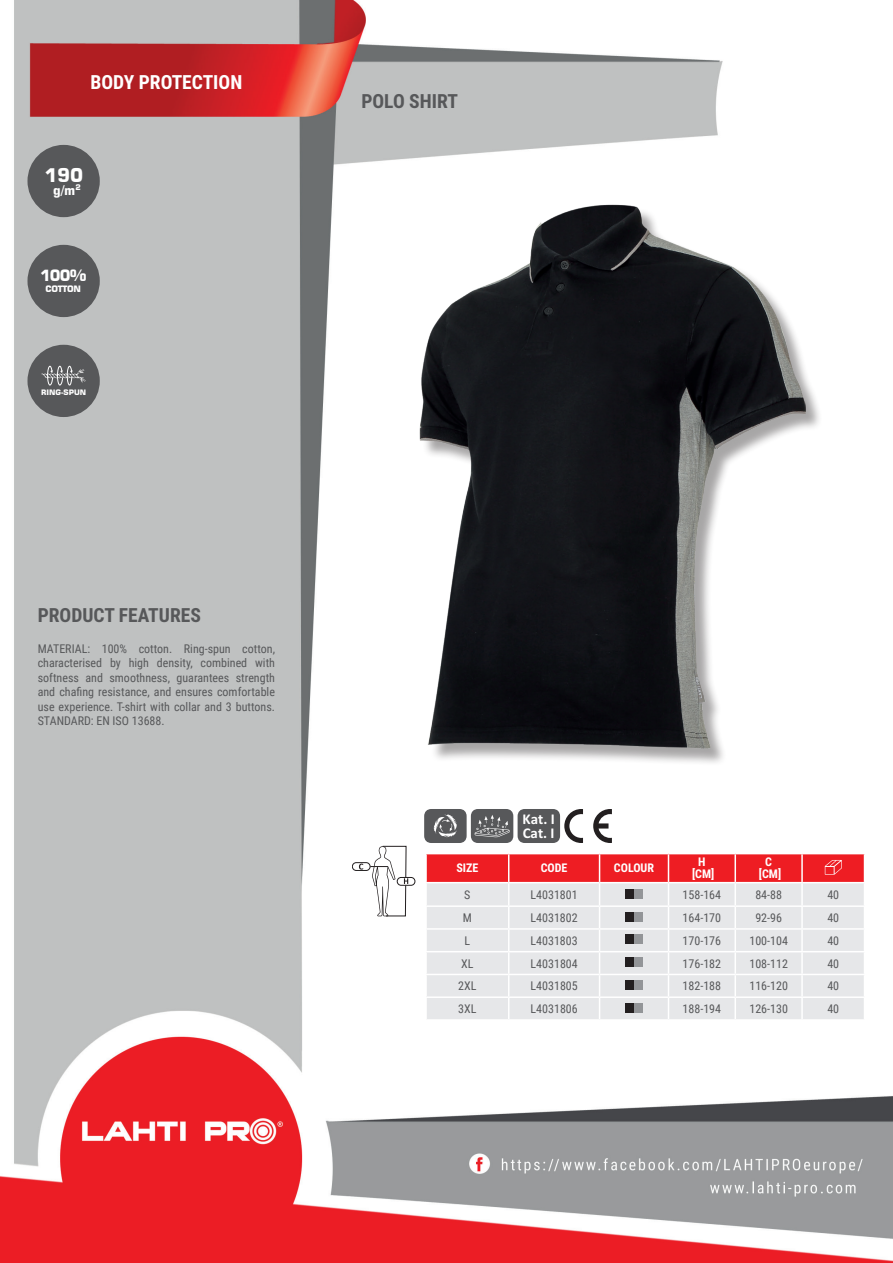
<style>
.page{position:relative;width:893px;height:1263px;background:#fff}
.page>*{position:absolute;margin:0;border:0;box-sizing:border-box;transform-origin:0 0}
.t1{font:700 19.5px "Roboto Condensed";color:#57585a}
.t2{font:700 19.5px "Roboto Condensed";color:#fff}
.t3{font:700 18.75px "Square 721 BT";color:#fff}
.t4{font:700 15.45px "Square 721 BT";color:#fff}
.t5{font:700 15px/13.8px "Calibri Profix";color:#fff}
.t6{font:700 13.05px "Square 721 BT";color:#fff}
.t7{font:12px/14.4px "Roboto Condensed";color:#57585a;text-align:justify}
.t8{font:700 12px/12px "Roboto Condensed";color:#fff;text-align:center}
.t9{font:700 8.85px "Square 721 BT";letter-spacing:-.05em;color:#fff}
.t10{font:700 7.5px "Square 721 BT";color:#fff}
</style>
<div class="page">
<img style="left:0;top:0;width:893px;height:1263px">
<div style="left:27px;top:145px;width:73px;height:72px;background:#57585a;border-radius:50%"></div>
<div style="left:27px;top:245px;width:73px;height:72px;background:#57585a;border-radius:50%"></div>
<div style="left:27px;top:345px;width:73px;height:72px;background:#57585a;border-radius:50%"></div>
<div style="left:422px;top:207px;width:401px;height:559px;background:#231f20;opacity:.4"></div>
<img style="left:419px;top:204px;width:387px;height:544px">
<hr style="left:425px;top:854px;width:2px;height:28px;background:#fff">
<hr style="left:425px;top:883px;width:2px;height:22px;background:#fff">
<hr style="left:425px;top:907px;width:2px;height:21px;background:#fff">
<hr style="left:425px;top:930px;width:2px;height:21px;background:#fff">
<hr style="left:425px;top:952px;width:2px;height:22px;background:#fff">
<hr style="left:425px;top:975px;width:2px;height:21px;background:#fff">
<hr style="left:425px;top:998px;width:2px;height:21px;background:#fff">
<hr style="left:425px;top:853px;width:84px;height:1px;background:#fff">
<hr style="left:425px;top:882px;width:84px;height:1px;background:#fff">
<hr style="left:425px;top:905px;width:84px;height:2px;background:#fff">
<hr style="left:425px;top:928px;width:84px;height:2px;background:#fff">
<hr style="left:425px;top:951px;width:84px;height:1px;background:#fff">
<hr style="left:425px;top:974px;width:84px;height:1px;background:#fff">
<hr style="left:425px;top:996px;width:84px;height:2px;background:#fff">
<hr style="left:425px;top:1019px;width:84px;height:2px;background:#fff">
<hr style="left:509px;top:1019px;width:91px;height:2px;background:#fff">
<hr style="left:600px;top:1019px;width:68px;height:2px;background:#fff">
<hr style="left:668px;top:1019px;width:67px;height:2px;background:#fff">
<hr style="left:735px;top:1019px;width:67px;height:2px;background:#fff">
<hr style="left:802px;top:1019px;width:63px;height:2px;background:#fff">
<svg style="left:426px;top:853px;width:439px;height:166px"></svg>
<div style="left:634px;top:889px;width:8px;height:10px;background:#939598"></div>
<div style="left:625px;top:889px;width:9px;height:10px;background:#231f20"></div>
<div style="left:634px;top:912px;width:8px;height:9px;background:#939598"></div>
<div style="left:625px;top:912px;width:9px;height:9px;background:#231f20"></div>
<div style="left:634px;top:934px;width:8px;height:10px;background:#939598"></div>
<div style="left:625px;top:934px;width:9px;height:10px;background:#231f20"></div>
<div style="left:634px;top:957px;width:8px;height:10px;background:#939598"></div>
<div style="left:625px;top:957px;width:9px;height:10px;background:#231f20"></div>
<div style="left:634px;top:980px;width:8px;height:10px;background:#939598"></div>
<div style="left:625px;top:980px;width:9px;height:10px;background:#231f20"></div>
<div style="left:634px;top:1003px;width:8px;height:10px;background:#939598"></div>
<div style="left:625px;top:1003px;width:9px;height:10px;background:#231f20"></div>
<div style="left:424px;top:809px;width:43px;height:34px;background:#57585a;border-radius:7px"></div>
<svg style="left:433px;top:814px;width:24px;height:24px"></svg>
<div style="left:471px;top:809px;width:42px;height:34px;background:#57585a;border-radius:7px"></div>
<svg style="left:475px;top:815px;width:34px;height:22px"></svg>
<div style="left:518px;top:809px;width:42px;height:34px;background:#57585a;border-radius:7px"></div>
<svg style="left:593px;top:809px;width:19px;height:34px"></svg>
<svg style="left:564px;top:809px;width:19px;height:34px"></svg>
<svg style="left:41px;top:366px;width:45px;height:20px"></svg>
<div style="left:352px;top:862px;width:18px;height:9px;background:#fff;border:1px solid #231f20;border-radius:4px"></div>
<svg style="left:359px;top:863px;width:4px;height:6px"></svg>
<svg style="left:397px;top:877px;width:18px;height:8px"></svg>
<svg style="left:370px;top:846px;width:38px;height:70px"></svg>
<h1 class="t2" style="left:90px;top:69px;width:153px">BODY PROTECTION</h1>
<h2 class="t3" style="left:44px;top:163px;width:41px">190</h2>
<p class="t6" style="left:53px;top:182px;width:29px">g/m<sup>2</sup></p>
<p class="t4" style="left:40px;top:266px;width:48px">100%</p>
<p class="t9" style="left:46px;top:284px;width:37px">COTTON</p>
<p class="t10" style="left:41px;top:388px;width:47px">RING-SPUN</p>
<h1 class="t1" style="left:38px;top:601px;width:165px">PRODUCT FEATURES</h1>
<p class="t7" style="left:38px;top:641px;width:239px">MATERIAL: 100% cotton. Ring-spun cotton, characterised by high density, combined with softness and smoothness, guarantees strength and chafing resistance, and ensures comfortable use experience. T-shirt with collar and 3 buttons.<br>STANDARD: EN ISO 13688.</p>
<h1 class="t1" style="left:361px;top:88px;width:98px">POLO SHIRT</h1>
<p class="t5" style="left:522px;top:811px;width:34px">Kat. I<br>Cat. I</p>
<p class="t8" style="left:456px;top:862px;width:23px">SIZE</p>
<p class="t8" style="left:541px;top:862px;width:28px">CODE</p>
<p class="t8" style="left:614px;top:862px;width:42px">COLOUR</p>
<p class="t8" style="left:692px;top:856px;width:24px">H [CM]</p>
<p class="t8" style="left:759px;top:856px;width:24px">C [CM]</p>
<p class="t7" style="left:464px;top:887px;width:8px">S</p>
<p class="t7" style="left:531px;top:887px;width:49px">L4031801</p>
<p class="t7" style="left:683px;top:887px;width:40px">158-164</p>
<p class="t7" style="left:755px;top:887px;width:28px">84-88</p>
<p class="t7" style="left:827px;top:887px;width:13px">40</p>
<p class="t7" style="left:463px;top:910px;width:11px">M</p>
<p class="t7" style="left:531px;top:910px;width:49px">L4031802</p>
<p class="t7" style="left:683px;top:910px;width:40px">164-170</p>
<p class="t7" style="left:755px;top:910px;width:28px">92-96</p>
<p class="t7" style="left:827px;top:910px;width:13px">40</p>
<p class="t7" style="left:465px;top:933px;width:7px">L</p>
<p class="t7" style="left:531px;top:933px;width:49px">L4031803</p>
<p class="t7" style="left:683px;top:933px;width:40px">170-176</p>
<p class="t7" style="left:749px;top:933px;width:40px">100-104</p>
<p class="t7" style="left:827px;top:933px;width:13px">40</p>
<p class="t7" style="left:461px;top:956px;width:14px">XL</p>
<p class="t7" style="left:531px;top:956px;width:49px">L4031804</p>
<p class="t7" style="left:683px;top:956px;width:40px">176-182</p>
<p class="t7" style="left:749px;top:956px;width:40px">108-112</p>
<p class="t7" style="left:827px;top:956px;width:13px">40</p>
<p class="t7" style="left:458px;top:978px;width:20px">2XL</p>
<p class="t7" style="left:531px;top:978px;width:49px">L4031805</p>
<p class="t7" style="left:683px;top:978px;width:40px">182-188</p>
<p class="t7" style="left:749px;top:978px;width:40px">116-120</p>
<p class="t7" style="left:827px;top:978px;width:13px">40</p>
<p class="t7" style="left:458px;top:1001px;width:20px">3XL</p>
<p class="t7" style="left:531px;top:1001px;width:49px">L4031806</p>
<p class="t7" style="left:683px;top:1001px;width:40px">188-194</p>
<p class="t7" style="left:749px;top:1001px;width:40px">126-130</p>
<p class="t7" style="left:827px;top:1001px;width:13px">40</p>
</div>
